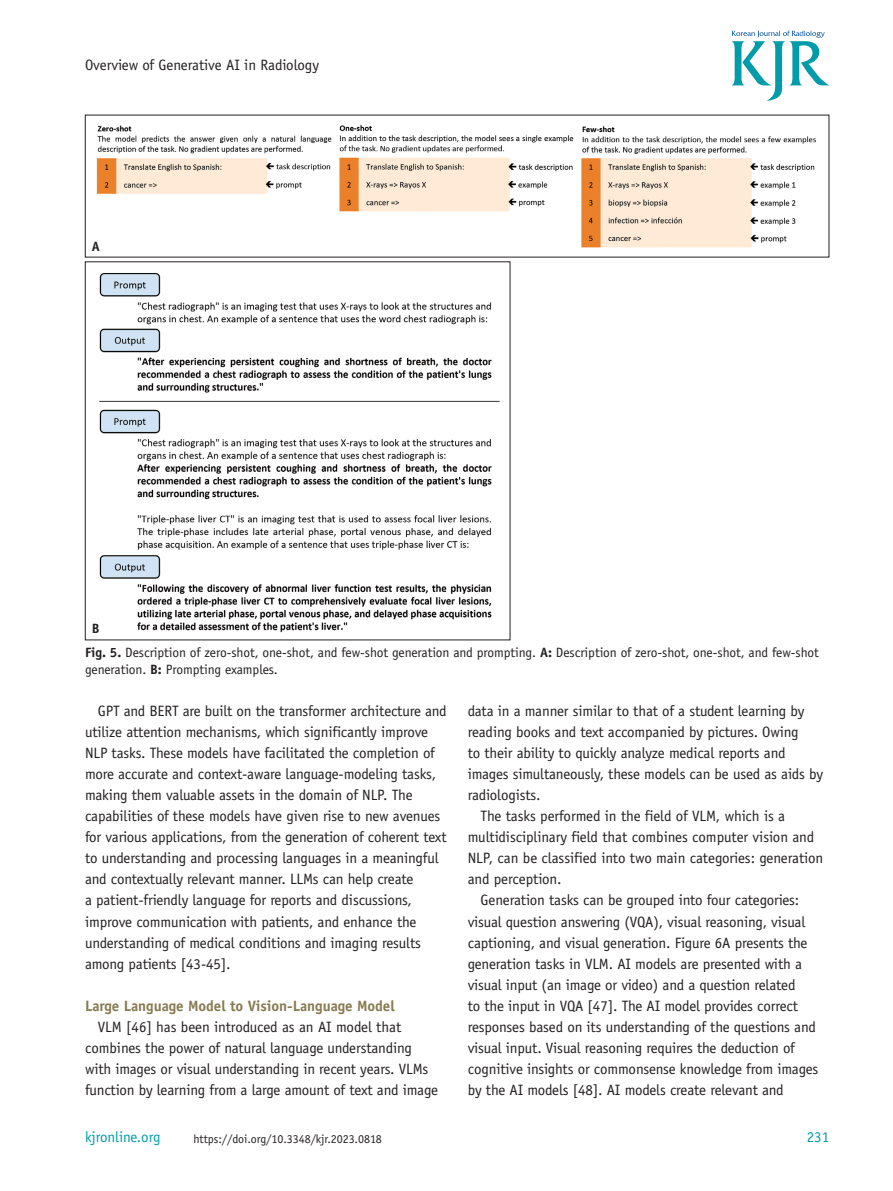
<style>
.page{position:relative;width:893px;height:1191px;background:#fff}
.page>*{position:absolute;margin:0;border:0;box-sizing:border-box;transform-origin:0 0}
.본문{font:15px/21px "Officina Sans Std";letter-spacing:-.01em;color:#231f20}
._1_제목{font:700 15px "Officina Sans Std";letter-spacing:-.005em;color:#887a51}
.t1{font:15px "Officina Sans Std";letter-spacing:-.005em;color:#009caa}
.그림제목{font:13.5px/16.2px "Officina Sans Std";letter-spacing:-.005em;color:#231f20}
.t2{font:700 13.5px "Officina Sans Std";color:#231f20}
.t3{font:12px "Officina Sans Std";letter-spacing:-.005em;color:#231f20}
.s1{font-weight:700}
</style>
<div class="page">
<svg style="left:732px;top:31px;width:97px;height:70px"></svg>
<img style="left:96px;top:125px;width:720px;height:123px">
<img style="left:99px;top:273px;width:401px;height:360px">
<p class="본문" style="left:85px;top:54px;width:235px">Overview of Generative AI in Radiology</p>
<p class="t2" style="left:92px;top:238px;width:10px">A</p>
<p class="t2" style="left:92px;top:619px;width:9px">B</p>
<p class="그림제목" style="left:85px;top:645px;width:735px"><span class="s1">Fig. 5.</span> Description of zero-shot, one-shot, and few-shot generation and prompting. <span class="s1">A:</span> Description of zero-shot, one-shot, and few-shot generation. <span class="s1">B:</span> Prompting examples.</p>
<p class="본문" style="left:85px;top:701px;width:363px;text-indent:13px">GPT and BERT are built on the transformer architecture and utilize attention mechanisms, which significantly improve NLP tasks. These models have facilitated the completion of more accurate and context-aware language-modeling tasks, making them valuable assets in the domain of NLP. The capabilities of these models have given rise to new avenues for various applications, from the generation of coherent text to understanding and processing languages in a meaningful and contextually relevant manner. LLMs can help create<br>a patient-friendly language for reports and discussions, improve communication with patients, and enhance the understanding of medical conditions and imaging results among patients [43-45].</p>
<p class="_1_제목" style="left:85px;top:996px;width:311px">Large Language Model to Vision-Language Model</p>
<p class="본문" style="left:85px;top:1016px;width:354px;text-indent:13px">VLM [46] has been introduced as an AI model that combines the power of natural language understanding with images or visual understanding in recent years. VLMs function by learning from a large amount of text and image</p>
<p class="t1" style="left:85px;top:1128px;width:77px">kjronline.org</p>
<p class="t3" style="left:194px;top:1132px;width:190px">https://doi.org/10.3348/kjr.2023.0818</p>
<p class="본문" style="left:468px;top:701px;width:357px">data in a manner similar to that of a student learning by reading books and text accompanied by pictures. Owing<br>to their ability to quickly analyze medical reports and images simultaneously, these models can be used as aids by radiologists.</p>
<p class="본문" style="left:468px;top:806px;width:357px;text-indent:13px">The tasks performed in the field of VLM, which is a multidisciplinary field that combines computer vision and NLP, can be classified into two main categories: generation and perception.</p>
<p class="본문" style="left:468px;top:890px;width:352px;text-indent:13px">Generation tasks can be grouped into four categories: visual question answering (VQA), visual reasoning, visual captioning, and visual generation. Figure 6A presents the generation tasks in VLM. AI models are presented with a visual input (an image or video) and a question related<br>to the input in VQA [47]. The AI model provides correct responses based on its understanding of the questions and visual input. Visual reasoning requires the deduction of cognitive insights or commonsense knowledge from images by the AI models [48]. AI models create relevant and</p>
<p class="t1" style="left:807px;top:1128px;width:24px">231</p>
</div>
